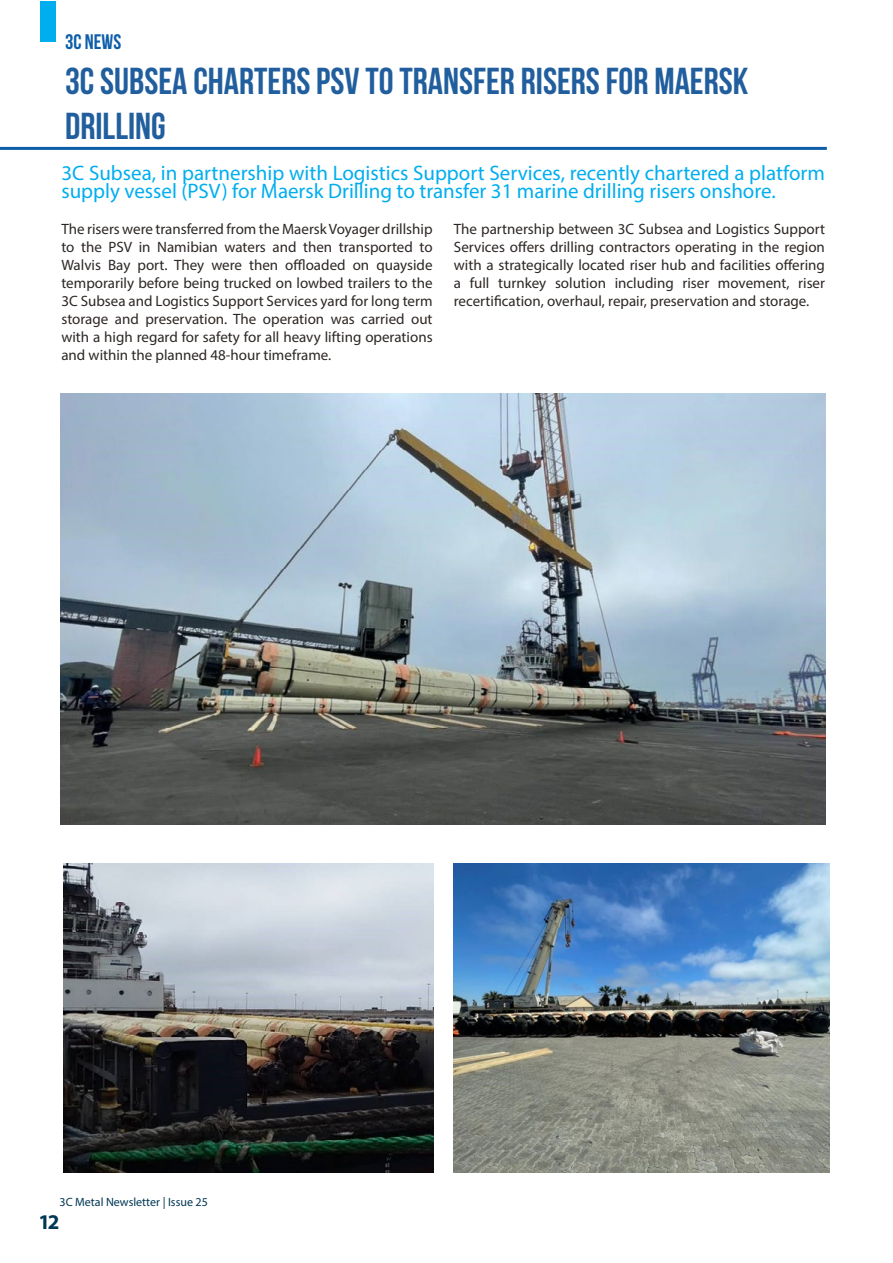
<style>
.page{position:relative;width:893px;height:1263px;background:#fff}
.page>*{position:absolute;margin:0;border:0;box-sizing:border-box;transform-origin:0 0}
.t1{font:700 37.5px/45px "Bebas Neue";color:#215e9e}
.t2{font:21px/18px "Myriad Pro";color:#00aeef}
.t3{font:700 21px "Bebas Neue";color:#0e5ea9}
.t4{font:700 21px "Myriad Pro";color:#003754}
.t5{font:15px/18px "Myriad Pro";color:#2d2724;text-align:justify}
.t6{font:12px "Myriad Pro";color:#003754}
</style>
<div class="page">
<hr style="left:0;top:147px;width:827px;height:3px;background:#0e5ea9">
<div style="left:40px;top:1px;width:16px;height:40px;background:#00aeef"></div>
<img style="left:60px;top:393px;width:765px;height:431px">
<img style="left:64px;top:863px;width:369px;height:310px">
<img style="left:454px;top:863px;width:376px;height:310px">
<h2 class="t3" style="left:65px;top:31px;width:58px">3C NEWS</h2>
<h1 class="t1" style="left:65px;top:58px;width:685px">3C SUBSEA CHARTERS PSV TO TRANSFER RISERS FOR MAERSK<br>DRILLING</h1>
<h2 class="t2" style="left:61px;top:164px;width:765px">3C Subsea, in partnership with Logistics Support Services, recently chartered a platform supply vessel (PSV) for Maersk Drilling to transfer 31 marine drilling risers onshore.</h2>
<p class="t5" style="left:61px;top:220px;width:373px">The risers were transferred from the Maersk Voyager drillship to the PSV in Namibian waters and then transported to Walvis Bay port. They were then offloaded on quayside temporarily before being trucked on lowbed trailers to the 3C Subsea and Logistics Support Services yard for long term storage and preservation. The operation was carried out with a high regard for safety for all heavy lifting operations and within the planned 48-hour timeframe.</p>
<p class="t5" style="left:454px;top:220px;width:373px">The partnership between 3C Subsea and Logistics Support Services offers drilling contractors operating in the region with a strategically located riser hub and facilities offering a full turnkey solution including riser movement, riser recertification, overhaul, repair, preservation and storage.</p>
<p class="t6" style="left:60px;top:1195px;width:150px">3C Metal Newsletter | Issue 25</p>
<h2 class="t4" style="left:39px;top:1208px;width:22px">12</h2>
</div>
